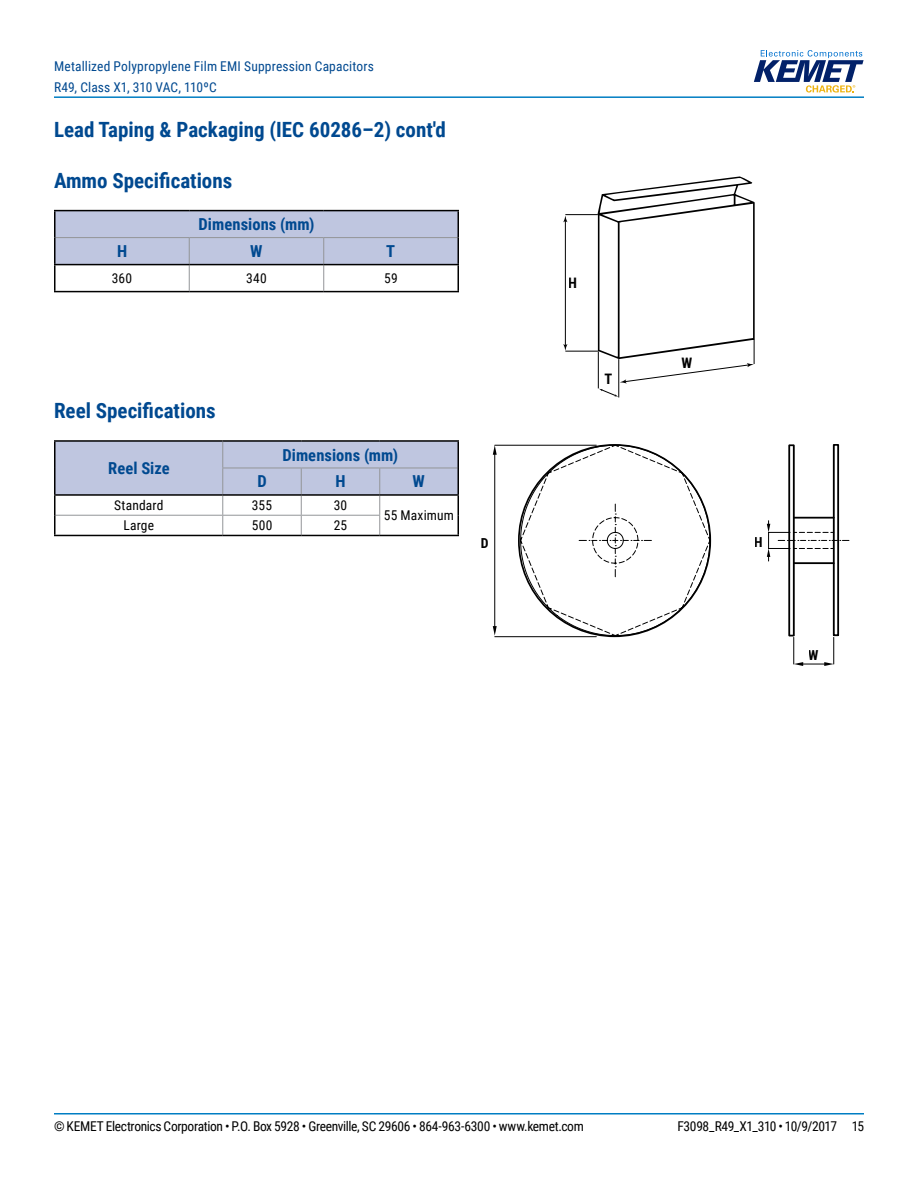
<style>
.page{position:relative;width:918px;height:1188px;background:#fff}
.page>*{position:absolute;margin:0;border:0;box-sizing:border-box;transform-origin:0 0}
.t1{font:700 21px "Roboto Condensed";color:#004990}
.t2{font:700 16.5px "Roboto Condensed";letter-spacing:.005em;color:#004990}
.t3{font:700 14.4px "Roboto Condensed";color:#000}
.t4{font:700 13.8px "Roboto Condensed";color:#000}
.t5{font:13.5px "Roboto Condensed";letter-spacing:-.02em;color:#000}
.t6{font:13.5px/21px "Roboto Condensed";letter-spacing:.01em;color:#004990}
.t7{font:13.5px "Roboto Condensed";letter-spacing:.01em;color:#000}
</style>
<div class="page">
<hr style="left:54px;top:1113px;width:810px;height:2px;background:#007dc3">
<hr style="left:54px;top:96px;width:810px;height:2px;background:#007dc3">
<svg style="left:754px;top:50px;width:110px;height:43px"></svg>
<hr style="left:54px;top:210px;width:135px;height:1px;background:#000">
<hr style="left:54px;top:211px;width:2px;height:27px;background:#000">
<hr style="left:189px;top:210px;width:135px;height:1px;background:#000">
<hr style="left:324px;top:210px;width:135px;height:1px;background:#000">
<hr style="left:54px;top:238px;width:2px;height:26px;background:#000">
<hr style="left:54px;top:265px;width:2px;height:26px;background:#000">
<hr style="left:54px;top:291px;width:135px;height:1px;background:#000">
<hr style="left:189px;top:291px;width:135px;height:1px;background:#000">
<hr style="left:324px;top:291px;width:135px;height:1px;background:#000">
<svg style="left:55px;top:211px;width:404px;height:80px"></svg>
<hr style="left:54px;top:264px;width:135px;height:1px;background:#000">
<hr style="left:189px;top:264px;width:135px;height:1px;background:#000">
<hr style="left:324px;top:264px;width:135px;height:1px;background:#000">
<hr style="left:54px;top:440px;width:169px;height:2px;background:#000">
<hr style="left:223px;top:440px;width:78px;height:2px;background:#000">
<hr style="left:301px;top:440px;width:79px;height:2px;background:#000">
<hr style="left:380px;top:440px;width:79px;height:2px;background:#000">
<svg style="left:54px;top:441px;width:405px;height:94px"></svg>
<hr style="left:380px;top:535px;width:79px;height:1px;background:#000">
<hr style="left:54px;top:515px;width:2px;height:20px;background:#000">
<hr style="left:54px;top:535px;width:169px;height:1px;background:#000">
<hr style="left:223px;top:535px;width:78px;height:1px;background:#000">
<hr style="left:301px;top:535px;width:79px;height:1px;background:#000">
<svg style="left:494px;top:445px;width:356px;height:220px"></svg>
<svg style="left:493px;top:445px;width:4px;height:10px"></svg>
<div style="left:788px;top:444px;width:7px;height:192px;border:2px solid #000"></div>
<svg style="left:493px;top:626px;width:4px;height:10px"></svg>
<svg style="left:767px;top:524px;width:3px;height:8px"></svg>
<svg style="left:767px;top:548px;width:3px;height:9px"></svg>
<svg style="left:824px;top:662px;width:10px;height:4px"></svg>
<svg style="left:794px;top:662px;width:9px;height:4px"></svg>
<div style="left:833px;top:444px;width:6px;height:192px;border:2px solid #000"></div>
<hr style="left:794px;top:517px;width:40px;height:2px;background:#000">
<hr style="left:794px;top:562px;width:40px;height:2px;background:#000">
<hr style="left:598px;top:351px;width:1px;height:37px;background:#000">
<hr style="left:619px;top:359px;width:1px;height:38px;background:#000">
<hr style="left:565px;top:214px;width:33px;height:1px;background:#000">
<hr style="left:565px;top:351px;width:33px;height:1px;background:#000">
<hr style="left:565px;top:221px;width:1px;height:125px;background:#000">
<svg style="left:563px;top:344px;width:4px;height:7px"></svg>
<svg style="left:563px;top:216px;width:4px;height:6px"></svg>
<svg style="left:598px;top:176px;width:157px;height:207px"></svg>
<svg style="left:599px;top:389px;width:19px;height:8px"></svg>
<p class="t6" style="left:54px;top:55px;width:321px">Metallized Polypropylene Film EMI Suppression Capacitors<br>R49, Class X1, 310 VAC, 110ºC</p>
<h1 class="t1" style="left:54px;top:115px;width:394px">Lead Taping &amp; Packaging (IEC 60286–2) cont'd</h1>
<h1 class="t1" style="left:54px;top:165px;width:180px">Ammo Specifications</h1>
<p class="t2" style="left:199px;top:213px;width:117px">Dimensions (mm)</p>
<p class="t2" style="left:117px;top:240px;width:12px">H</p>
<p class="t2" style="left:250px;top:240px;width:14px">W</p>
<p class="t2" style="left:386px;top:240px;width:10px">T</p>
<p class="t5" style="left:112px;top:269px;width:22px">360</p>
<p class="t5" style="left:246px;top:269px;width:22px">340</p>
<p class="t5" style="left:384px;top:269px;width:15px">59</p>
<h1 class="t1" style="left:54px;top:396px;width:163px">Reel Specifications</h1>
<p class="t2" style="left:108px;top:457px;width:63px">Reel Size</p>
<p class="t2" style="left:282px;top:443px;width:117px">Dimensions (mm)</p>
<p class="t2" style="left:257px;top:470px;width:11px">D</p>
<p class="t2" style="left:335px;top:470px;width:12px">H</p>
<p class="t2" style="left:413px;top:470px;width:14px">W</p>
<p class="t7" style="left:114px;top:496px;width:51px">Standard</p>
<p class="t5" style="left:252px;top:496px;width:22px">355</p>
<p class="t5" style="left:334px;top:496px;width:15px">30</p>
<p class="t5" style="left:123px;top:516px;width:32px">Large</p>
<p class="t5" style="left:252px;top:516px;width:22px">500</p>
<p class="t5" style="left:334px;top:516px;width:15px">25</p>
<p class="t7" style="left:384px;top:506px;width:72px">55 Maximum</p>
<p class="t4" style="left:480px;top:534px;width:9px">D</p>
<p class="t3" style="left:569px;top:273px;width:10px">H</p>
<p class="t3" style="left:605px;top:368px;width:9px">T</p>
<p class="t3" style="left:681px;top:353px;width:12px">W</p>
<p class="t4" style="left:755px;top:532px;width:10px">H</p>
<p class="t4" style="left:809px;top:646px;width:12px">W</p>
<p class="t5" style="left:54px;top:1116px;width:531px">© KEMET Electronics Corporation • P.O. Box 5928 • Greenville, SC 29606 • 864-963-6300 • www.kemet.com</p>
<p class="t5" style="left:677px;top:1116px;width:188px">F3098_R49_X1_310 • 10/9/2017 15</p>
</div>
